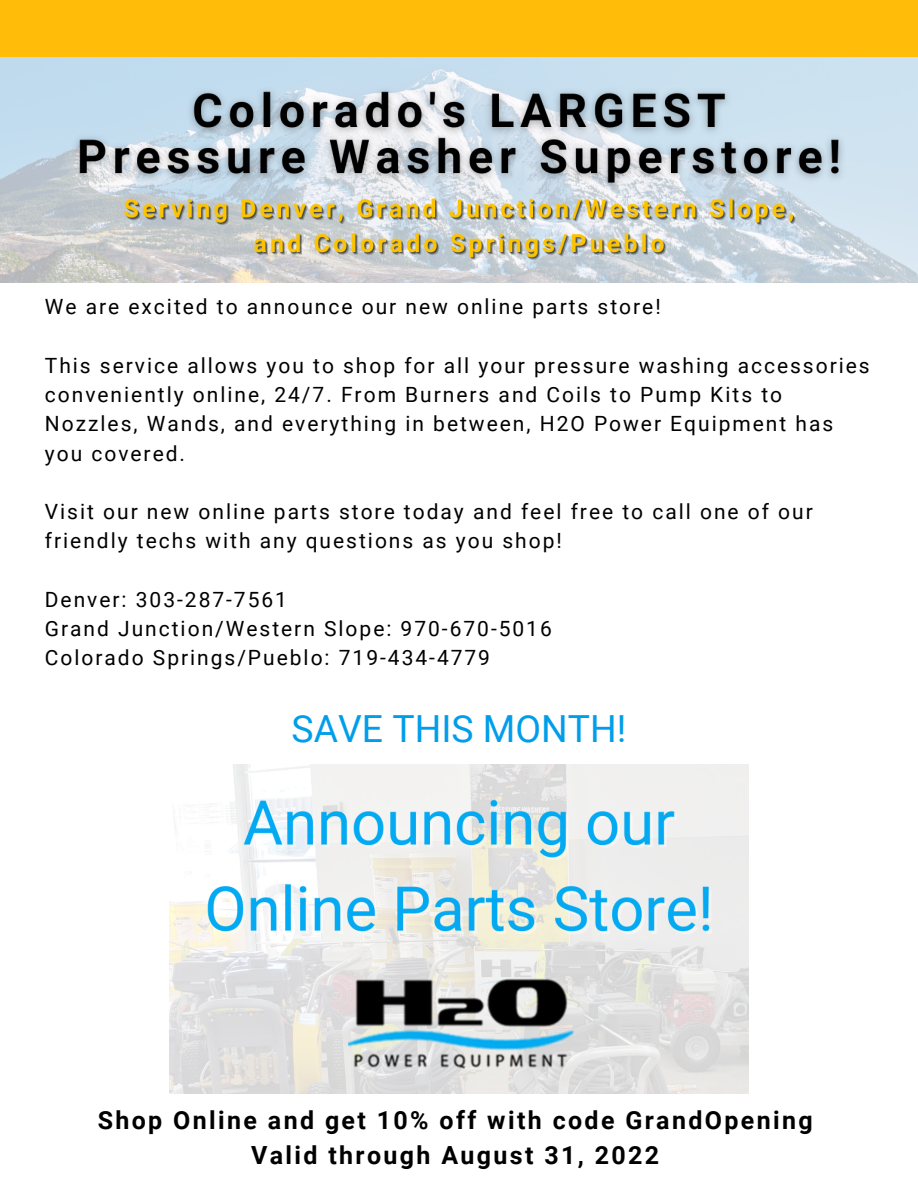
<style>
.page{position:relative;width:918px;height:1188px;background:#fff}
.page>*{position:absolute;margin:0;border:0;box-sizing:border-box;transform-origin:0 0}
.t1{font:37.35px "Roboto";color:#009eea}
.t2{font:700 25px/34.9px "Roboto";letter-spacing:.095em;color:#000;text-align:center}
.t3{font:21px/29.2px "Roboto";letter-spacing:.095em;color:#000}
</style>
<div class="page">
<img style="left:0;top:56px;width:918px;height:226px">
<div style="left:0;top:0;width:918px;height:56px;background:#ffbc08"></div>
<img style="left:169px;top:764px;width:580px;height:329px">
<p class="t3" style="left:45px;top:293px;width:617px">We are excited to announce our new online parts store!</p>
<p class="t3" style="left:45px;top:351px;width:826px">This service allows you to shop for all your pressure washing accessories conveniently online, 24/7. From Burners and Coils to Pump Kits to Nozzles, Wands, and everything in between, H2O Power Equipment has you covered.</p>
<p class="t3" style="left:45px;top:497px;width:769px">Visit our new online parts store today and feel free to call one of our friendly techs with any questions as you shop!</p>
<p class="t3" style="left:45px;top:585px;width:508px">Denver: 303-287-7561<br>Grand Junction/Western Slope: 970-670-5016<br>Colorado Springs/Pueblo: 719-434-4779</p>
<h1 class="t1" style="left:292px;top:708px;width:336px">SAVE THIS MONTH!</h1>
<p class="t2" style="left:98px;top:1103px;width:716px">Shop Online and get 10% off with code GrandOpening<br>Valid through August 31, 2022</p>
</div>
